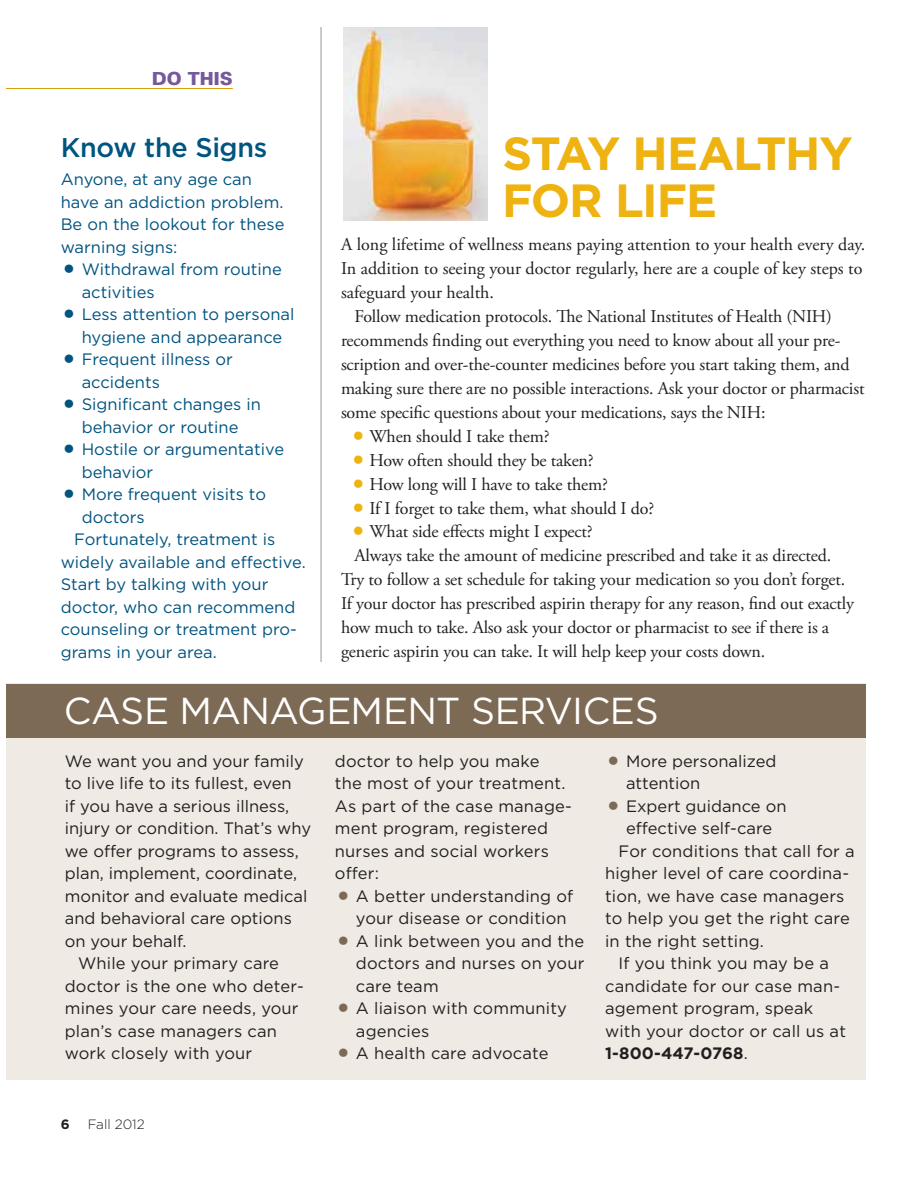
<style>
.page{position:relative;width:918px;height:1188px;background:#fff}
.page>*{position:absolute;margin:0;border:0;box-sizing:border-box;transform-origin:0 0}
.t1{font:700 46.5px/46.5px "Gotham";letter-spacing:-.03em;color:#eeb211}
.t2{font:37.5px "Gotham";letter-spacing:-.015em;color:#fff}
.t3{font:500 27px "Gotham";letter-spacing:-.01em;color:#005480}
.t4{font:18px "Adobe Garamond Pro";letter-spacing:-.01em;color:#231f20}
.t5{font:900 18px "Univers LT";color:#77599b}
.t6{font:16.5px/22.5px "Gotham";letter-spacing:.01em;color:#231f20}
.t7{font:16.5px/22.5px "Gotham";color:#005480}
.t8{font:700 16.5px "Gotham";letter-spacing:.01em;color:#231f20}
.t9{font:300 13.5px "Gotham";color:#231f20}
.t10{font:700 13.5px "Gotham";color:#231f20}
.s1{font-weight:400}
</style>
<div class="page">
<img style="left:343px;top:27px;width:145px;height:193px">
<div style="left:7px;top:684px;width:859px;height:396px;background:#efeae4"></div>
<hr style="left:321px;top:27px;width:1px;height:635px;background:#939598">
<hr style="left:7px;top:88px;width:226px;height:1px;background:#d59f0f">
<div style="left:7px;top:684px;width:859px;height:54px;background:#7c6a55"></div>
<p class="t5" style="left:152px;top:72px;width:82px">DO THIS</p>
<h3 class="t3" style="left:61px;top:137px;width:208px">Know the Signs</h3>
<p class="t7" style="left:61px;top:170px;width:225px">Anyone, at any age can have an addiction problem.<br>Be on the lookout for these warning signs:</p>
<p class="t7" style="left:82px;top:260px;width:202px">Withdrawal from routine</p>
<p class="t7" style="left:82px;top:282px;width:74px">activities</p>
<p class="t7" style="left:82px;top:305px;width:214px">Less attention to personal</p>
<p class="t7" style="left:82px;top:327px;width:202px">hygiene and appearance</p>
<p class="t7" style="left:82px;top:350px;width:153px">Frequent illness or</p>
<p class="t7" style="left:82px;top:372px;width:80px">accidents</p>
<p class="t7" style="left:82px;top:395px;width:181px">Significant changes in</p>
<p class="t7" style="left:82px;top:417px;width:158px">behavior or routine</p>
<p class="t7" style="left:82px;top:440px;width:204px">Hostile or argumentative</p>
<p class="t7" style="left:82px;top:462px;width:73px">behavior</p>
<p class="t7" style="left:82px;top:485px;width:186px">More frequent visits to</p>
<p class="t7" style="left:82px;top:507px;width:65px">doctors</p>
<p class="t7" style="left:74px;top:530px;width:202px">Fortunately, treatment is</p>
<p class="t7" style="left:61px;top:552px;width:246px">widely available and effective.</p>
<p class="t7" style="left:61px;top:575px;width:209px">Start by talking with your</p>
<p class="t7" style="left:61px;top:597px;width:236px">doctor, who can recommend</p>
<p class="t7" style="left:61px;top:620px;width:237px">counseling or treatment pro-</p>
<p class="t7" style="left:61px;top:642px;width:158px">grams in your area.</p>
<h2 class="t2" style="left:64px;top:697px;width:596px">CASE MANAGEMENT SERVICES</h2>
<h1 class="t1" style="left:502px;top:135px;width:352px">STAY HEALTHY<br>FOR LIFE</h1>
<p class="t4" style="left:341px;top:237px;width:526px">A long lifetime of wellness means paying attention to your health every day.</p>
<p class="t4" style="left:341px;top:261px;width:523px">In addition to seeing your doctor regularly, here are a couple of key steps to</p>
<p class="t4" style="left:341px;top:285px;width:154px">safeguard your health.</p>
<p class="t4" style="left:355px;top:309px;width:479px">Follow medication protocols. The National Institutes of Health (NIH)</p>
<p class="t4" style="left:341px;top:333px;width:501px">recommends finding out everything you need to know about all your pre-</p>
<p class="t4" style="left:341px;top:357px;width:510px">scription and over-the-counter medicines before you start taking them, and</p>
<p class="t4" style="left:341px;top:381px;width:525px">making sure there are no possible interactions. Ask your doctor or pharmacist</p>
<p class="t4" style="left:341px;top:405px;width:426px">some specific questions about your medications, says the NIH:</p>
<p class="t4" style="left:370px;top:429px;width:182px">When should I take them?</p>
<p class="t4" style="left:370px;top:453px;width:226px">How often should they be taken?</p>
<p class="t4" style="left:370px;top:477px;width:240px">How long will I have to take them?</p>
<p class="t4" style="left:370px;top:501px;width:286px">If I forget to take them, what should I do?</p>
<p class="t4" style="left:370px;top:525px;width:225px">What side effects might I expect?</p>
<p class="t4" style="left:355px;top:549px;width:478px">Always take the amount of medicine prescribed and take it as directed.</p>
<p class="t4" style="left:341px;top:573px;width:506px">Try to follow a set schedule for taking your medication so you don’t forget.</p>
<p class="t4" style="left:341px;top:597px;width:514px">If your doctor has prescribed aspirin therapy for any reason, find out exactly</p>
<p class="t4" style="left:341px;top:621px;width:490px">how much to take. Also ask your doctor or pharmacist to see if there is a</p>
<p class="t4" style="left:341px;top:645px;width:426px">generic aspirin you can take. It will help keep your costs down.</p>
<p class="t6" style="left:65px;top:751px;width:240px">We want you and your family</p>
<p class="t6" style="left:65px;top:773px;width:228px">to live life to its fullest, even</p>
<p class="t6" style="left:65px;top:796px;width:226px">if you have a serious illness,</p>
<p class="t6" style="left:65px;top:818px;width:248px">injury or condition. That’s why</p>
<p class="t6" style="left:65px;top:841px;width:236px">we offer programs to assess,</p>
<p class="t6" style="left:65px;top:863px;width:234px">plan, implement, coordinate,</p>
<p class="t6" style="left:65px;top:886px;width:244px">monitor and evaluate medical</p>
<p class="t6" style="left:65px;top:908px;width:229px">and behavioral care options</p>
<p class="t6" style="left:65px;top:931px;width:123px">on your behalf.</p>
<p class="t6" style="left:78px;top:953px;width:202px">While your primary care</p>
<p class="t6" style="left:65px;top:976px;width:241px">doctor is the one who deter-</p>
<p class="t6" style="left:65px;top:998px;width:235px">mines your care needs, your</p>
<p class="t6" style="left:65px;top:1021px;width:214px">plan’s case managers can</p>
<p class="t6" style="left:65px;top:1043px;width:189px">work closely with your</p>
<p class="t10" style="left:61px;top:1119px;width:10px">6</p>
<p class="t9" style="left:88px;top:1119px;width:59px">Fall 2012</p>
<p class="t6" style="left:335px;top:751px;width:238px">doctor to help you make<br>the most of your treatment.<br>As part of the case manage&shy;ment program, registered nurses and social workers offer:</p>
<p class="t6" style="left:356px;top:886px;width:230px">A better understanding of your disease or condition<br>A link between you and the doctors and nurses on your care team<br>A liaison with community agencies<br>A health care advocate</p>
<p class="t6" style="left:626px;top:751px;width:152px">More personalized</p>
<p class="t6" style="left:626px;top:773px;width:76px">attention</p>
<p class="t6" style="left:626px;top:796px;width:162px">Expert guidance on</p>
<p class="t6" style="left:626px;top:818px;width:148px">effective self-care</p>
<p class="t6" style="left:619px;top:841px;width:238px">For conditions that call for a</p>
<p class="t6" style="left:605px;top:863px;width:246px">higher level of care coordina-</p>
<p class="t6" style="left:605px;top:886px;width:241px">tion, we have case managers</p>
<p class="t6" style="left:605px;top:908px;width:246px">to help you get the right care</p>
<p class="t6" style="left:605px;top:931px;width:160px">in the right setting.</p>
<p class="t6" style="left:619px;top:953px;width:212px">If you think you may be a</p>
<p class="t6" style="left:605px;top:976px;width:236px">candidate for our case man-</p>
<p class="t6" style="left:605px;top:998px;width:210px">agement program, speak</p>
<p class="t6" style="left:605px;top:1021px;width:242px">with your doctor or call us at</p>
<p class="t8" style="left:605px;top:1047px;width:144px">1-800-447-0768<span class="s1">.</span></p>
</div>
